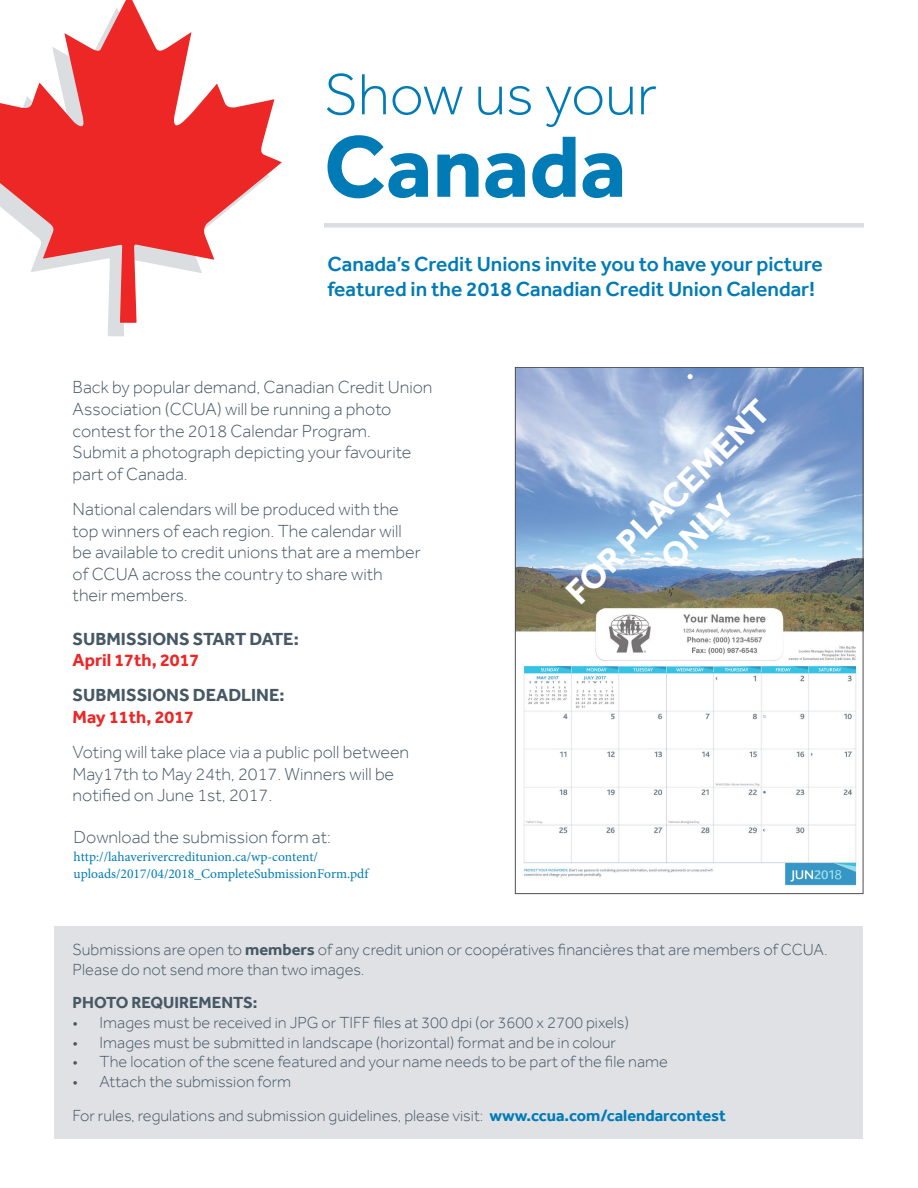
<style>
.page{position:relative;width:918px;height:1188px;background:#fff}
.page>*{position:absolute;margin:0;border:0;box-sizing:border-box;transform-origin:0 0}
.t1{font:700 90px "Effra";color:#007bb6}
.t2{font:300 60px "Effra";color:#007bb6}
.t3{font:700 34.65px/41.7px "Effra";color:#fff;text-align:center}
.t4{font:500 21px "Effra";color:#007bb6}
.t5{font:300 18px/21.6px "Effra";color:#475865}
.t6{font:700 18px "Effra";color:#475865}
.t7{font:700 18px "Effra";color:#ed2626}
.t8{font:300 16.5px/19.8px "Effra";color:#475865}
.t9{font:700 16.5px "Effra";color:#475865}
.t10{font:13.5px/16.2px "Minion Pro";color:#007bb6}
.s1{font-weight:700}
.s2{font-weight:700;color:#007bb6}
</style>
<div class="page">
<div style="left:55px;top:926px;width:808px;height:212px;background:#dfe1e5"></div>
<img style="left:517px;top:369px;width:344px;height:517px">
<svg style="left:0;top:0;width:282px;height:323px"></svg>
<div style="left:324px;top:223px;width:540px;height:5px;background:#dbdee0"></div>
<p class="t2" style="left:324px;top:59px;width:335px">Show us your</p>
<p class="t1" style="left:324px;top:113px;width:304px">Canada</p>
<p class="t4" style="left:328px;top:251px;width:497px">Canada’s Credit Unions invite you to have your picture</p>
<p class="t4" style="left:328px;top:277px;width:489px">featured in the 2018 Canadian Credit Union Calendar!</p>
<p class="t5" style="left:73px;top:376px;width:361px">Back by popular demand, Canadian Credit Union Association (CCUA) will be running a photo contest for the 2018 Calendar Program.<br>Submit a photograph depicting your favourite part of Canada.</p>
<p class="t5" style="left:73px;top:498px;width:350px">National calendars will be produced with the top winners of each region. The calendar will be available to credit unions that are a member of CCUA across the country to share with their members.</p>
<p class="t6" style="left:73px;top:628px;width:228px">SUBMISSIONS START DATE:</p>
<p class="t7" style="left:73px;top:649px;width:128px">April 17th, 2017</p>
<p class="t6" style="left:73px;top:685px;width:214px">SUBMISSIONS DEADLINE:</p>
<p class="t7" style="left:73px;top:706px;width:123px">May 11th, 2017</p>
<p class="t5" style="left:73px;top:741px;width:338px">Voting will take place via a public poll between<br>May17th to May 24th, 2017. Winners will be notified on June 1st, 2017.</p>
<p class="t5" style="left:74px;top:826px;width:259px">Download the submission form at:</p>
<p class="t10" style="left:74px;top:849px;width:296px">http://lahaverivercreditunion.ca/wp-content/ uploads/2017/04/2018_CompleteSubmissionForm.pdf</p>
<p class="t3" style="left:557px;top:583px;width:274px;rotate:-45deg">FOR PLACEMENT<br>ONLY</p>
<p class="t8" style="left:73px;top:939px;width:757px">Submissions are open to <span class="s1">members</span> of any credit union or coopératives financières that are members of CCUA.<br>Please do not send more than two images.</p>
<p class="t9" style="left:73px;top:993px;width:186px">PHOTO REQUIREMENTS:</p>
<p class="t8" style="left:73px;top:1012px;width:558px">• Images must be received in JPG or TIFF files at 300 dpi (or 3600 x 2700 pixels)</p>
<p class="t8" style="left:73px;top:1032px;width:545px">• Images must be submitted in landscape (horizontal) format and be in colour</p>
<p class="t8" style="left:73px;top:1052px;width:597px">• The location of the scene featured and your name needs to be part of the file name</p>
<p class="t8" style="left:73px;top:1072px;width:220px">• Attach the submission form</p>
<p class="t8" style="left:73px;top:1105px;width:655px">For rules, regulations and submission guidelines, please visit: <span class="s2">www.ccua.com/calendarcontest</span></p>
</div>
